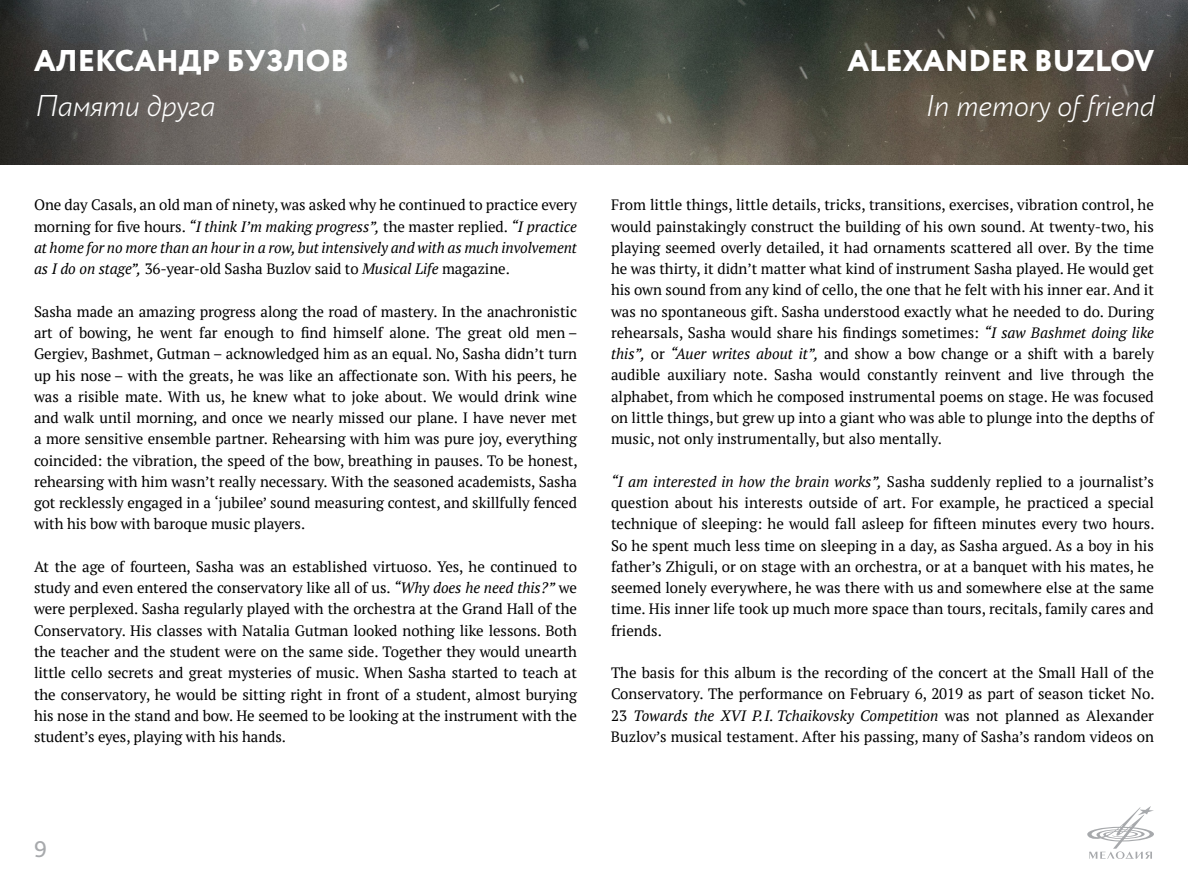
<style>
.page{position:relative;width:1188px;height:893px;background:#fff}
.page>*{position:absolute;margin:0;border:0;box-sizing:border-box;transform-origin:0 0}
.t1{font:800 30px "Circe";color:#fff}
.t2{font:italic 300 30px "Circe";color:#fff}
.t3{font:24px "Bliss Pro";color:#a7a9ac}
.t4{font:15px/21.3px "PT Serif";letter-spacing:-.005em;color:#000;text-align:justify}
.s1{font-style:italic}
</style>
<div class="page">
<svg style="left:1087px;top:806px;width:67px;height:52px"></svg>
<img style="left:0;top:0;width:1188px;height:164px">
<h1 class="t1" style="left:34px;top:41px;width:316px">АЛЕКСАНДР БУЗЛОВ</h1>
<h1 class="t2" style="left:34px;top:86px;width:182px">Памяти друга</h1>
<p class="t4" style="left:34px;top:194px;width:544px">One day Casals, an old man of ninety, was asked why he continued to practice every morning for five hours. <span class="s1">“I think I’m making progress”,</span> the master replied. <span class="s1">“I practice at home for no more than an hour in a row, but intensively and with as much involvement as I do on stage”,</span> 36‑year-old Sasha Buzlov said to <span class="s1">Musical Life</span> magazine.</p>
<p class="t4" style="left:34px;top:300px;width:545px">Sasha made an amazing progress along the road of mastery. In the anachronistic art of bowing, he went far enough to find himself alone. The great old men – Gergiev, Bashmet, Gutman – acknowledged him as an equal. No, Sasha didn’t turn up his nose – with the greats, he was like an affectionate son. With his peers, he was a risible mate. With us, he knew what to joke about. We would drink wine and walk until morning, and once we nearly missed our plane. I have never met a more sensitive ensemble partner. Rehearsing with him was pure joy, everything coincided: the vibration, the speed of the bow, breathing in pauses. To be honest, rehearsing with him wasn’t really necessary. With the seasoned academists, Sasha got recklessly engaged in a ‘jubilee’ sound measuring contest, and skillfully fenced with his bow with baroque music players.</p>
<p class="t4" style="left:34px;top:556px;width:544px">At the age of fourteen, Sasha was an established virtuoso. Yes, he continued to study and even entered the conservatory like all of us. <span class="s1">“Why does he need this?”</span> we were perplexed. Sasha regularly played with the orchestra at the Grand Hall of the Conservatory. His classes with Natalia Gutman looked nothing like lessons. Both the teacher and the student were on the same side. Together they would unearth little cello secrets and great mysteries of music. When Sasha started to teach at the conservatory, he would be sitting right in front of a student, almost burying his nose in the stand and bow. He seemed to be looking at the instrument with the student’s eyes, playing with his hands.</p>
<h1 class="t1" style="left:848px;top:41px;width:308px">ALEXANDER BUZLOV</h1>
<h1 class="t2" style="left:924px;top:86px;width:231px">In memory of friend</h1>
<p class="t4" style="left:611px;top:194px;width:544px">From little things, little details, tricks, transitions, exercises, vibration control, he would painstakingly construct the building of his own sound. At twenty-two, his playing seemed overly detailed, it had ornaments scattered all over. By the time he was thirty, it didn’t matter what kind of instrument Sasha played. He would get his own sound from any kind of cello, the one that he felt with his inner ear. And it was no spontaneous gift. Sasha understood exactly what he needed to do. During rehearsals, Sasha would share his findings sometimes: <span class="s1">“I saw Bashmet doing like this”,</span> or <span class="s1">“Auer writes about it”,</span> and show a bow change or a shift with a barely audible auxiliary note. Sasha would constantly reinvent and live through the alphabet, from which he composed instrumental poems on stage. He was focused on little things, but grew up into a giant who was able to plunge into the depths of music, not only instrumentally, but also mentally.</p>
<p class="t4" style="left:611px;top:470px;width:545px"><span class="s1">“I am interested in how the brain works”,</span> Sasha suddenly replied to a journalist’s question about his interests outside of art. For example, he practiced a special technique of sleeping: he would fall asleep for fifteen minutes every two hours.<br>So he spent much less time on sleeping in a day, as Sasha argued. As a boy in his father’s Zhiguli, or on stage with an orchestra, or at a banquet with his mates, he seemed lonely everywhere, he was there with us and somewhere else at the same time. His inner life took up much more space than tours, recitals, family cares and friends.</p>
<p class="t4" style="left:611px;top:662px;width:545px">The basis for this album is the recording of the concert at the Small Hall of the Conservatory. The performance on February 6, 2019 as part of season ticket No.<br>23 <span class="s1">Towards the XVI P.I. Tchaikovsky Competition</span> was not planned as Alexander Buzlov’s musical testament. After his passing, many of Sasha’s random videos on</p>
<h2 class="t3" style="left:34px;top:834px;width:14px">9</h2>
</div>
